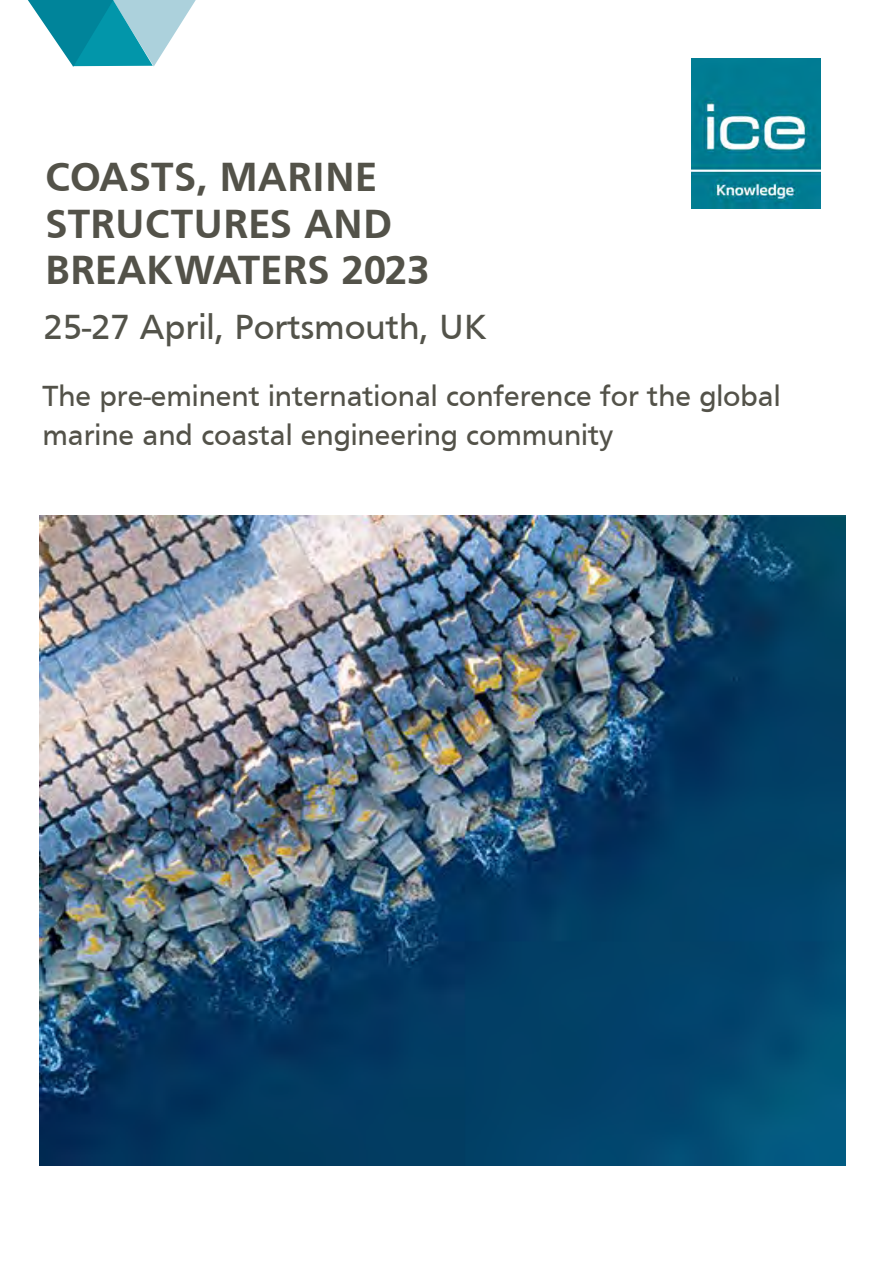
<style>
.page{position:relative;width:894px;height:1264px;background:#fff}
.page>*{position:absolute;margin:0;border:0;box-sizing:border-box;transform-origin:0 0}
.t1{font:700 42px/46.3px "Frutiger";color:#535249}
.t2{font:36px "Frutiger";color:#53534a}
.t3{font:30px/39px "Frutiger";color:#535249}
</style>
<div class="page">
<img style="left:40px;top:515px;width:805px;height:650px">
<img style="left:691px;top:59px;width:129px;height:149px">
<svg style="left:28px;top:0;width:168px;height:67px"></svg>
<h1 class="t1" style="left:45px;top:153px;width:386px">COASTS, MARINE<br>STRUCTURES AND<br>BREAKWATERS 2023</h1>
<p class="t2" style="left:43px;top:306px;width:444px">25-27 April, Portsmouth, UK</p>
<p class="t3" style="left:43px;top:376px;width:739px">The pre-eminent international conference for the global marine and coastal engineering community</p>
</div>
